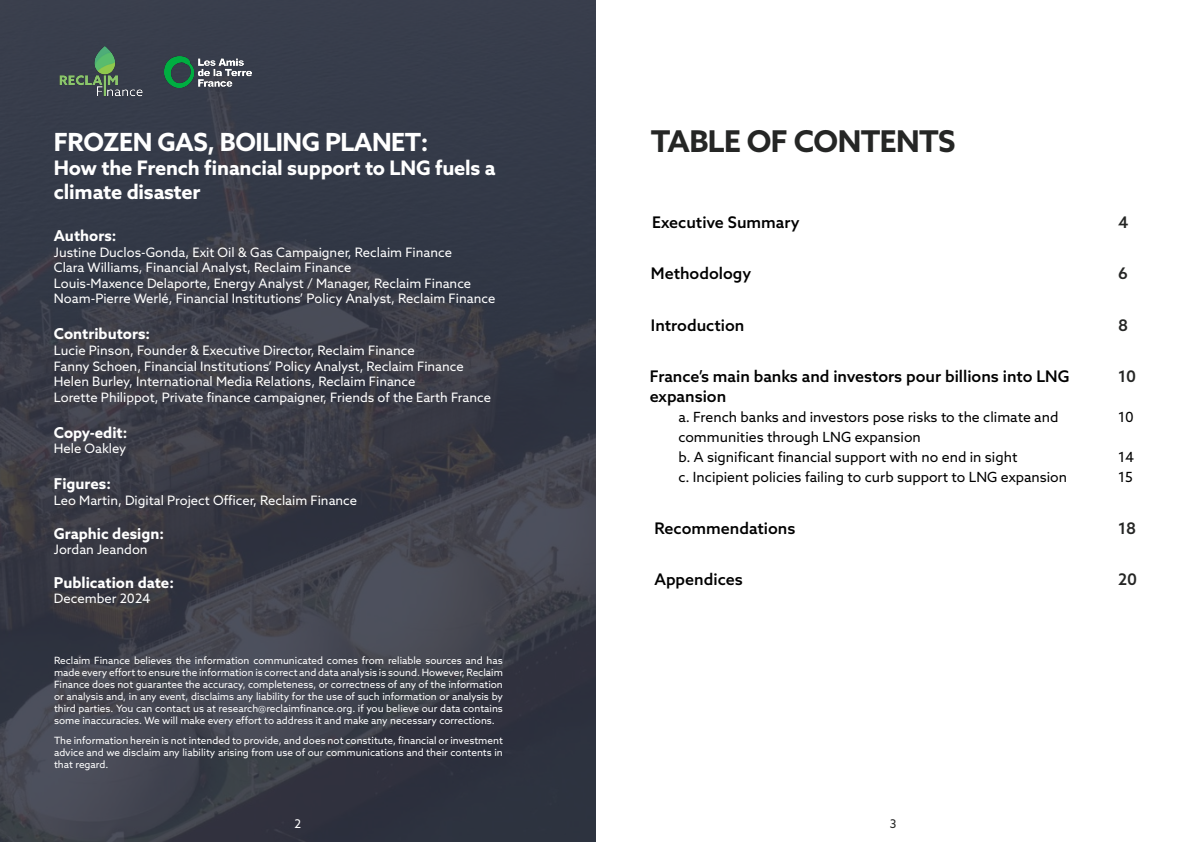
<style>
.page{position:relative;width:1191px;height:842px;background:#fff}
.page>*{position:absolute;margin:0;border:0;box-sizing:border-box;transform-origin:0 0}
.t1{font:700 30px "Azo Sans";letter-spacing:-.02em;color:#252625}
.t2{font:700 25px "Azo Sans";letter-spacing:-.02em;color:#fff}
.t3{font:700 20px/24px "Azo Sans";letter-spacing:-.01em;color:#fff}
.t4{font:500 16px/20px "Azo Sans";color:#000}
.t5{font:500 16px "Azo Sans";color:#252625}
.t6{font:700 15px "Azo Sans";color:#fff}
.t7{font:14px/20px "Azo Sans";color:#000}
.t8{font:13px/15.6px "Azo Sans";color:#fff}
.t9{font:12px "Azo Sans";color:#fff}
.t10{font:12px "Azo Sans";color:#252625}
.t11{font:10px/12px "Azo Sans";color:#fff;text-align:justify}
</style>
<div class="page">
<svg style="left:0;top:0;width:595px;height:842px;background:#393c48"></svg>
<img style="left:54px;top:33px;width:94px;height:94px">
<img style="left:165px;top:57px;width:86px;height:30px">
<h2 class="t2" style="left:54px;top:125px;width:376px">FROZEN GAS, BOILING PLANET:</h2>
<h3 class="t3" style="left:54px;top:155px;width:443px">How the French financial support to LNG fuels a climate disaster</h3>
<h3 class="t6" style="left:54px;top:226px;width:64px">Authors:</h3>
<p class="t8" style="left:54px;top:244px;width:443px">Justine Duclos-Gonda, Exit Oil &amp; Gas Campaigner, Reclaim Finance<br>Clara Williams, Financial Analyst, Reclaim Finance<br>Louis-Maxence Delaporte, Energy Analyst / Manager, Reclaim Finance Noam-Pierre Werlé, Financial Institutions’ Policy Analyst, Reclaim Finance</p>
<h3 class="t6" style="left:54px;top:324px;width:98px">Contributors:</h3>
<p class="t8" style="left:54px;top:342px;width:438px">Lucie Pinson, Founder &amp; Executive Director, Reclaim Finance<br>Fanny Schoen, Financial Institutions’ Policy Analyst, Reclaim Finance Helen Burley, International Media Relations, Reclaim Finance<br>Lorette Philippot, Private finance campaigner, Friends of the Earth France</p>
<h3 class="t6" style="left:54px;top:422px;width:75px">Copy-edit:</h3>
<h3 class="t8" style="left:54px;top:441px;width:74px">Hele Oakley</h3>
<h3 class="t6" style="left:54px;top:474px;width:59px">Figures:</h3>
<h3 class="t8" style="left:54px;top:492px;width:305px">Leo Martin, Digital Project Officer, Reclaim Finance</h3>
<h3 class="t6" style="left:54px;top:523px;width:112px">Graphic design:</h3>
<h3 class="t8" style="left:54px;top:542px;width:95px">Jordan Jeandon</h3>
<h3 class="t6" style="left:54px;top:572px;width:122px">Publication date:</h3>
<h3 class="t8" style="left:54px;top:591px;width:98px">December 2024</h3>
<p class="t11" style="left:54px;top:654px;width:450px">Reclaim Finance believes the information communicated comes from reliable sources and has made every effort to ensure the information is correct and data analysis is sound. However, Reclaim Finance does not guarantee the accuracy, completeness, or correctness of any of the information or analysis and, in any event, disclaims any liability for the use of such information or analysis by third parties. You can contact us at research@reclaimfinance.org. if you believe our data contains some inaccuracies. We will make every effort to address it and make any necessary corrections.</p>
<p class="t11" style="left:54px;top:734px;width:450px">The information herein is not intended to provide, and does not constitute, financial or investment advice and we disclaim any liability arising from use of our communications and their contents in that regard.</p>
<p class="t9" style="left:294px;top:816px;width:8px">2</p>
<h1 class="t1" style="left:651px;top:121px;width:306px">TABLE OF CONTENTS</h1>
<h3 class="t4" style="left:652px;top:212px;width:149px">Executive Summary</h3>
<h3 class="t5" style="left:1118px;top:212px;width:12px">4</h3>
<h3 class="t4" style="left:651px;top:263px;width:102px">Methodology</h3>
<h3 class="t5" style="left:1118px;top:263px;width:11px">6</h3>
<h3 class="t4" style="left:651px;top:315px;width:95px">Introduction</h3>
<h3 class="t5" style="left:1118px;top:315px;width:11px">8</h3>
<h3 class="t4" style="left:650px;top:366px;width:421px">France’s main banks and investors pour billions into LNG expansion</h3>
<h3 class="t7" style="left:678px;top:407px;width:390px">a. French banks and investors pose risks to the climate and communities through LNG expansion<br>b. A significant financial support with no end in sight<br>c. Incipient policies failing to curb support to LNG expansion</h3>
<h3 class="t5" style="left:1118px;top:366px;width:20px">10</h3>
<h3 class="t7" style="left:1118px;top:407px;width:17px">10</h3>
<h3 class="t7" style="left:1118px;top:447px;width:18px">14<br>15</h3>
<h3 class="t4" style="left:654px;top:518px;width:143px">Recommendations</h3>
<h3 class="t5" style="left:1118px;top:517px;width:20px">18</h3>
<h3 class="t4" style="left:654px;top:569px;width:90px">Appendices</h3>
<h3 class="t5" style="left:1118px;top:569px;width:21px">20</h3>
<p class="t10" style="left:890px;top:816px;width:8px">3</p>
</div>
